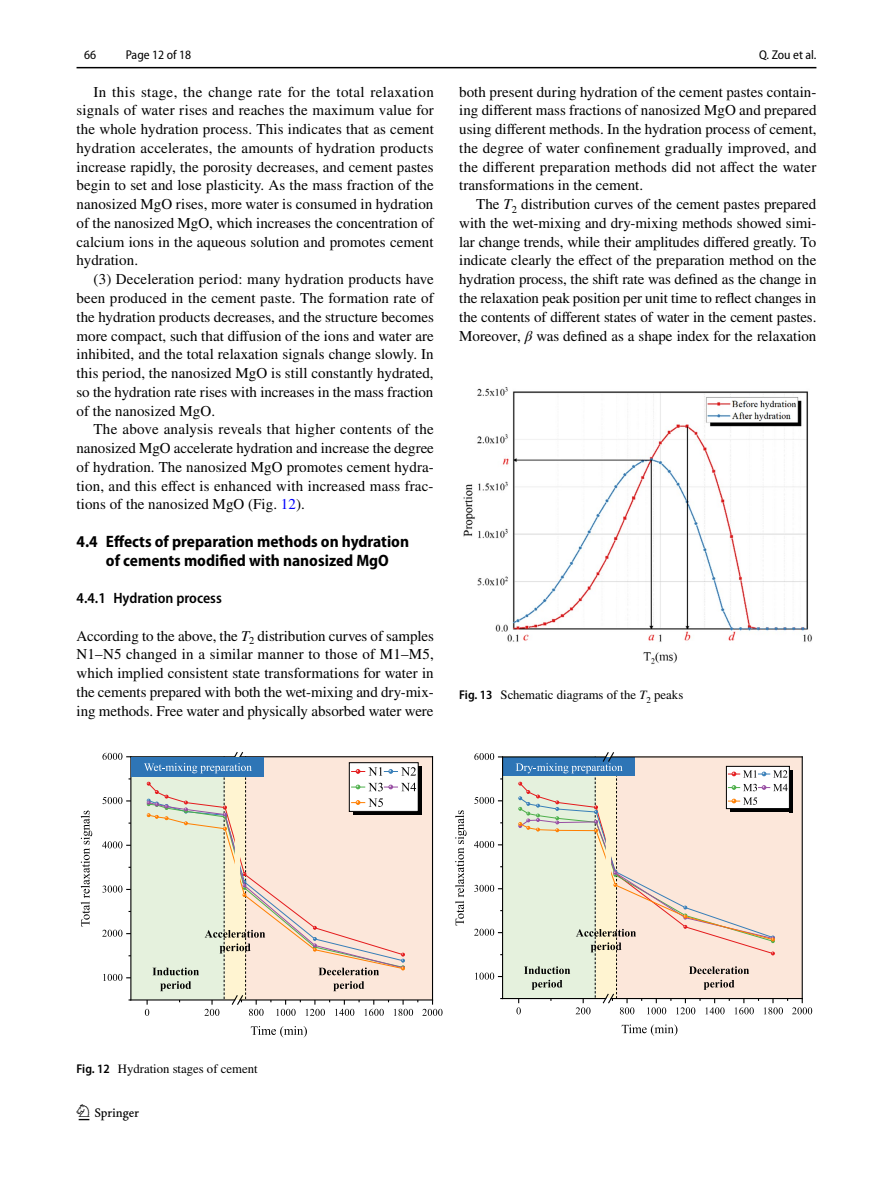
<style>
.page{position:relative;width:893px;height:1187px;background:#fff}
.page>*{position:absolute;margin:0;border:0;box-sizing:border-box;transform-origin:0 0}
.t1{font:22.5px "Springnew Regular 2";color:#000}
.t2{font:700 semi-condensed 16.5px/18.8px "Myriad Pro";color:#000;text-align:center}
.t3{font:15px/18.8px "STIX";letter-spacing:.005em;color:#000;text-align:justify}
.t4{font:600 semi-condensed 15px "Myriad Pro";color:#000}
.t5{font:12.75px "STIX";color:#000}
.t6{font:semi-condensed 12.75px "Myriad Pro";color:#000}
.s1{color:#00f}
.s2{font-style:italic}
.s3{font-family:"Myriad Pro";font-weight:600;font-stretch:semi-condensed}
</style>
<div class="page">
<hr style="left:77px;top:67px;width:739px;height:1px;background:#000">
<svg style="left:81px;top:810px;width:11px;height:116px"></svg>
<svg style="left:251px;top:1026px;width:56px;height:11px"></svg>
<svg style="left:102px;top:752px;width:341px;height:263px"></svg>
<div style="left:503px;top:756px;width:93px;height:242px;background:#e5f1dd"></div>
<div style="left:503px;top:757px;width:132px;height:19px;background:#2e75b6"></div>
<hr style="left:503px;top:997px;width:103px;height:2px;background:#000">
<hr style="left:503px;top:756px;width:103px;height:1px;background:#000">
<hr style="left:502px;top:756px;width:1px;height:242px;background:#000">
<svg style="left:475px;top:972px;width:27px;height:7px"></svg>
<svg style="left:474px;top:928px;width:28px;height:7px"></svg>
<svg style="left:474px;top:884px;width:28px;height:7px"></svg>
<svg style="left:474px;top:841px;width:28px;height:6px"></svg>
<svg style="left:474px;top:796px;width:28px;height:7px"></svg>
<svg style="left:474px;top:753px;width:29px;height:7px"></svg>
<svg style="left:516px;top:752px;width:296px;height:262px"></svg>
<svg style="left:455px;top:810px;width:12px;height:115px"></svg>
<svg style="left:622px;top:1024px;width:55px;height:11px"></svg>
<img style="left:463px;top:387px;width:349px;height:277px">
<p class="t6" style="left:84px;top:48px;width:14px">66</p>
<p class="t6" style="left:126px;top:48px;width:67px">Page 12 of 18</p>
<p class="t3" style="left:77px;top:83px;width:359px;text-indent:17px">In this stage, the change rate for the total relaxation signals of water rises and reaches the maximum value for the whole hydration process. This indicates that as cement hydration accelerates, the amounts of hydration products increase rapidly, the porosity decreases, and cement pastes begin to set and lose plasticity. As the mass fraction of the nanosized MgO rises, more water is consumed in hydration of the nanosized MgO, which increases the concentration of calcium ions in the aqueous solution and promotes cement hydration.</p>
<p class="t3" style="left:77px;top:271px;width:359px;text-indent:17px">(3) Deceleration period: many hydration products have been produced in the cement paste. The formation rate of the hydration products decreases, and the structure becomes more compact, such that diffusion of the ions and water are inhibited, and the total relaxation signals change slowly. In this period, the nanosized MgO is still constantly hydrated, so the hydration rate rises with increases in the mass fraction of the nanosized MgO.</p>
<p class="t3" style="left:77px;top:421px;width:359px;text-indent:17px">The above analysis reveals that higher contents of the nanosized MgO accelerate hydration and increase the degree of hydration. The nanosized MgO promotes cement hydra&shy;tion, and this effect is enhanced with increased mass frac&shy;tions of the nanosized MgO (Fig. <span class="s1">12</span>).</p>
<p class="t2" style="left:77px;top:532px;width:334px">4.4 Effects of preparation methods on hydration of cements modified with nanosized MgO</p>
<p class="t4" style="left:77px;top:590px;width:147px">4.4.1 Hydration process</p>
<p class="t3" style="left:77px;top:627px;width:359px">According to the above, the <span class="s2">T</span><sub>2</sub> distribution curves of samples N1–N5 changed in a similar manner to those of M1–M5, which implied consistent state transformations for water in the cements prepared with both the wet-mixing and dry-mix&shy;ing methods. Free water and physically absorbed water were</p>
<p class="t6" style="left:759px;top:48px;width:59px">Q. Zou et al.</p>
<p class="t3" style="left:459px;top:83px;width:359px">both present during hydration of the cement pastes contain&shy;ing different mass fractions of nanosized MgO and prepared using different methods. In the hydration process of cement, the degree of water confinement gradually improved, and the different preparation methods did not affect the water transformations in the cement.</p>
<p class="t3" style="left:459px;top:196px;width:359px;text-indent:17px">The <span class="s2">T</span><sub>2</sub> distribution curves of the cement pastes prepared with the wet-mixing and dry-mixing methods showed simi&shy;lar change trends, while their amplitudes differed greatly. To indicate clearly the effect of the preparation method on the hydration process, the shift rate was defined as the change in the relaxation peak position per unit time to reflect changes in the contents of different states of water in the cement pastes.<br>Moreover, <span class="s2">β</span> was defined as a shape index for the relaxation</p>
<p class="t5" style="left:459px;top:686px;width:226px"><span class="s3">Fig. 13</span> Schematic diagrams of the <span class="s2">T</span><sub>2</sub> peaks</p>
<p class="t5" style="left:77px;top:1059px;width:183px"><span class="s3">Fig. 12</span> Hydration stages of cement</p>
<h1 class="t1" style="left:79px;top:1104px;width:62px">1 3</h1>
</div>
